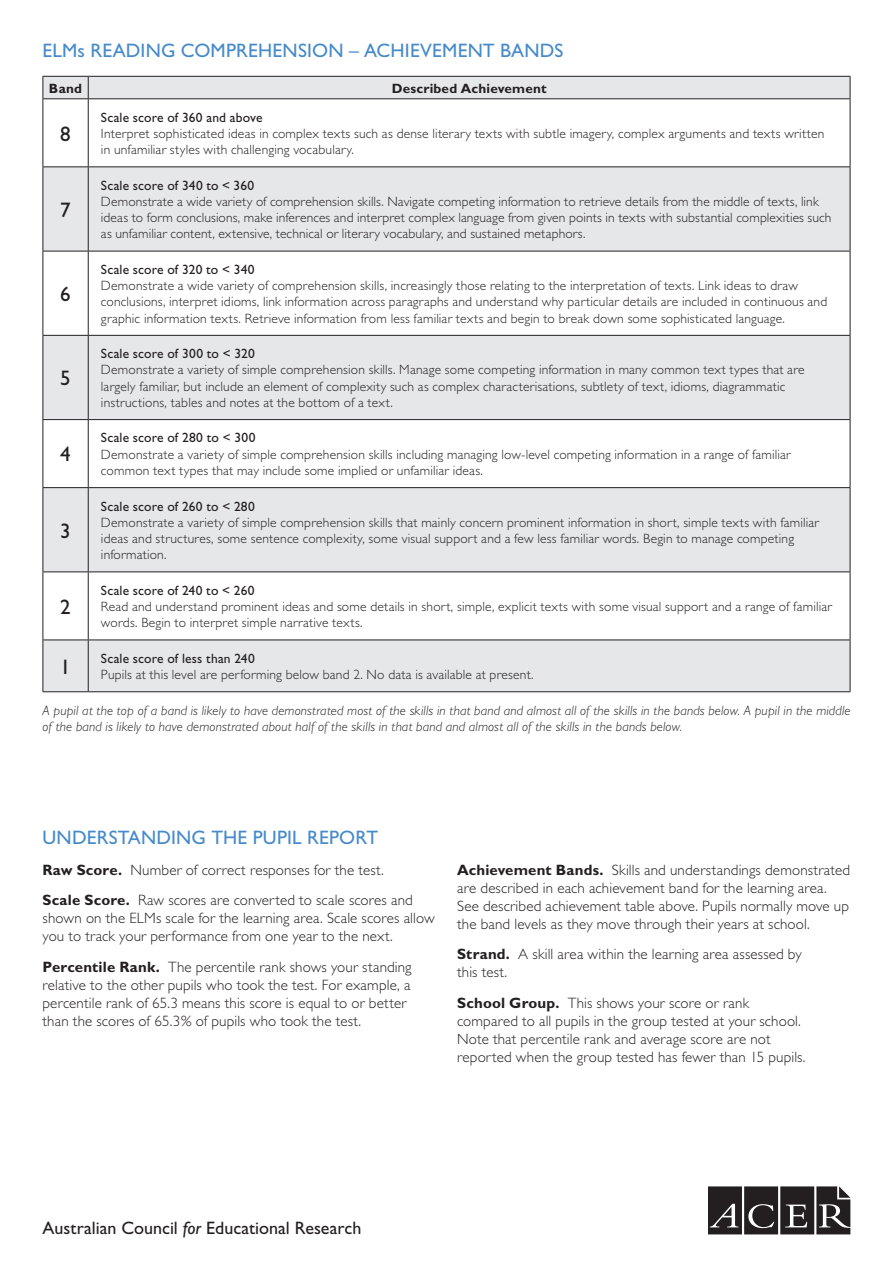
<style>
.page{position:relative;width:893px;height:1263px;background:#fff}
.page>*{position:absolute;margin:0;border:0;box-sizing:border-box;transform-origin:0 0}
.t1{font:21px "Gill Sans";color:#231f20}
.t2{font:19.5px "Gill Sans";letter-spacing:.01em;color:#468ac9}
.t3{font:18px "Gill Sans";color:#231f20}
.t4{font:300 15px/18px "Gill Sans";letter-spacing:.01em;color:#231f20}
.t5{font:300 13.5px/16.2px "Gill Sans";letter-spacing:.015em;color:#231f20}
.t6{font:italic 300 13.5px/16.2px "Gill Sans";letter-spacing:.01em;color:#231f20}
.t7{font:13.5px "Gill Sans";letter-spacing:.01em;color:#231f20}
.t8{font:700 13.5px "Gill Sans";letter-spacing:.015em;color:#231f20}
.s1{font-weight:700}
.s2{font-style:italic}
</style>
<div class="page">
<svg style="left:708px;top:1186px;width:142px;height:48px;background:#474445"></svg>
<div style="left:44px;top:77px;width:806px;height:614px;background:#e6e7e9"></div>
<svg style="left:44px;top:99px;width:806px;height:540px"></svg>
<hr style="left:43px;top:76px;width:45px;height:1px;background:#231f20">
<svg style="left:43px;top:77px;width:1px;height:21px"></svg>
<hr style="left:88px;top:76px;width:762px;height:1px;background:#231f20">
<svg style="left:88px;top:77px;width:1px;height:21px"></svg>
<svg style="left:850px;top:77px;width:1px;height:21px"></svg>
<hr style="left:43px;top:98px;width:45px;height:1px;background:#231f20">
<hr style="left:43px;top:99px;width:1px;height:67px;background:#231f20">
<hr style="left:88px;top:98px;width:762px;height:1px;background:#231f20">
<hr style="left:88px;top:99px;width:1px;height:67px;background:#231f20">
<hr style="left:850px;top:99px;width:1px;height:67px;background:#231f20">
<hr style="left:43px;top:166px;width:45px;height:1px;background:#231f20">
<hr style="left:43px;top:167px;width:1px;height:84px;background:#231f20">
<hr style="left:88px;top:166px;width:762px;height:1px;background:#231f20">
<hr style="left:88px;top:167px;width:1px;height:84px;background:#231f20">
<hr style="left:850px;top:167px;width:1px;height:84px;background:#231f20">
<hr style="left:43px;top:251px;width:45px;height:1px;background:#231f20">
<hr style="left:43px;top:251px;width:1px;height:84px;background:#231f20">
<hr style="left:88px;top:251px;width:762px;height:1px;background:#231f20">
<hr style="left:88px;top:251px;width:1px;height:84px;background:#231f20">
<hr style="left:850px;top:251px;width:1px;height:84px;background:#231f20">
<hr style="left:43px;top:335px;width:45px;height:1px;background:#231f20">
<hr style="left:43px;top:336px;width:1px;height:83px;background:#231f20">
<hr style="left:88px;top:335px;width:762px;height:1px;background:#231f20">
<hr style="left:88px;top:336px;width:1px;height:83px;background:#231f20">
<hr style="left:850px;top:336px;width:1px;height:83px;background:#231f20">
<hr style="left:43px;top:419px;width:45px;height:1px;background:#231f20">
<hr style="left:43px;top:420px;width:1px;height:67px;background:#231f20">
<hr style="left:88px;top:419px;width:762px;height:1px;background:#231f20">
<hr style="left:88px;top:420px;width:1px;height:67px;background:#231f20">
<hr style="left:850px;top:420px;width:1px;height:67px;background:#231f20">
<hr style="left:43px;top:487px;width:45px;height:1px;background:#231f20">
<hr style="left:43px;top:488px;width:1px;height:83px;background:#231f20">
<hr style="left:88px;top:487px;width:762px;height:1px;background:#231f20">
<hr style="left:88px;top:488px;width:1px;height:83px;background:#231f20">
<hr style="left:850px;top:488px;width:1px;height:83px;background:#231f20">
<hr style="left:43px;top:571px;width:45px;height:1px;background:#231f20">
<hr style="left:43px;top:572px;width:1px;height:67px;background:#231f20">
<hr style="left:88px;top:571px;width:762px;height:1px;background:#231f20">
<hr style="left:88px;top:572px;width:1px;height:67px;background:#231f20">
<hr style="left:850px;top:572px;width:1px;height:67px;background:#231f20">
<hr style="left:43px;top:639px;width:45px;height:1px;background:#231f20">
<hr style="left:43px;top:640px;width:1px;height:51px;background:#231f20">
<hr style="left:88px;top:639px;width:762px;height:1px;background:#231f20">
<hr style="left:88px;top:640px;width:1px;height:51px;background:#231f20">
<hr style="left:850px;top:640px;width:1px;height:51px;background:#231f20">
<hr style="left:43px;top:691px;width:45px;height:1px;background:#231f20">
<hr style="left:88px;top:691px;width:762px;height:1px;background:#231f20">
<h2 class="t2" style="left:43px;top:39px;width:522px">ELMs READING COMPREHENSION – ACHIEVEMENT BANDS</h2>
<p class="t8" style="left:49px;top:80px;width:35px">Band</p>
<p class="t8" style="left:392px;top:80px;width:156px">Described Achievement</p>
<h1 class="t1" style="left:60px;top:122px;width:12px">8</h1>
<p class="t7" style="left:101px;top:109px;width:163px">Scale score of 360 and above</p>
<p class="t5" style="left:101px;top:125px;width:725px">Interpret sophisticated ideas in complex texts such as dense literary texts with subtle imagery, complex arguments and texts written in unfamiliar styles with challenging vocabulary.</p>
<h1 class="t1" style="left:60px;top:198px;width:12px">7</h1>
<h1 class="t1" style="left:60px;top:282px;width:12px">6</h1>
<h1 class="t1" style="left:60px;top:366px;width:12px">5</h1>
<h1 class="t1" style="left:60px;top:442px;width:12px">4</h1>
<h1 class="t1" style="left:60px;top:518px;width:12px">3</h1>
<h1 class="t1" style="left:60px;top:595px;width:12px">2</h1>
<p class="t7" style="left:101px;top:177px;width:155px">Scale score of 340 to &lt; 360</p>
<p class="t5" style="left:101px;top:193px;width:732px">Demonstrate a wide variety of comprehension skills. Navigate competing information to retrieve details from the middle of texts, link ideas to form conclusions, make inferences and interpret complex language from given points in texts with substantial complexities such as unfamiliar content, extensive, technical or literary vocabulary, and sustained metaphors.</p>
<p class="t7" style="left:101px;top:262px;width:155px">Scale score of 320 to &lt; 340</p>
<p class="t5" style="left:101px;top:278px;width:728px">Demonstrate a wide variety of comprehension skills, increasingly those relating to the interpretation of texts. Link ideas to draw conclusions, interpret idioms, link information across paragraphs and understand why particular details are included in continuous and graphic information texts. Retrieve information from less familiar texts and begin to break down some sophisticated language.</p>
<p class="t7" style="left:101px;top:346px;width:155px">Scale score of 300 to &lt; 320</p>
<p class="t5" style="left:101px;top:362px;width:705px">Demonstrate a variety of simple comprehension skills. Manage some competing information in many common text types that are largely familiar, but include an element of complexity such as complex characterisations, subtlety of text, idioms, diagrammatic instructions, tables and notes at the bottom of a text.</p>
<p class="t7" style="left:101px;top:430px;width:156px">Scale score of 280 to &lt; 300</p>
<p class="t5" style="left:101px;top:446px;width:691px">Demonstrate a variety of simple comprehension skills including managing low-level competing information in a range of familiar common text types that may include some implied or unfamiliar ideas.</p>
<p class="t7" style="left:101px;top:498px;width:155px">Scale score of 260 to &lt; 280</p>
<p class="t5" style="left:101px;top:514px;width:719px">Demonstrate a variety of simple comprehension skills that mainly concern prominent information in short, simple texts with familiar ideas and structures, some sentence complexity, some visual support and a few less familiar words. Begin to manage competing information.</p>
<p class="t7" style="left:101px;top:582px;width:155px">Scale score of 240 to &lt; 260</p>
<p class="t5" style="left:101px;top:598px;width:732px">Read and understand prominent ideas and some details in short, simple, explicit texts with some visual support and a range of familiar words. Begin to interpret simple narrative texts.</p>
<p class="t7" style="left:101px;top:650px;width:155px">Scale score of less than 240</p>
<p class="t5" style="left:101px;top:666px;width:434px">Pupils at this level are performing below band 2. No data is available at present.</p>
<p class="t6" style="left:43px;top:703px;width:809px">A pupil at the top of a band is likely to have demonstrated most of the skills in that band and almost all of the skills in the bands below. A pupil in the middle of the band is likely to have demonstrated about half of the skills in that band and almost all of the skills in the bands below.</p>
<h1 class="t1" style="left:60px;top:655px;width:12px">1</h1>
<h2 class="t2" style="left:43px;top:826px;width:337px">UNDERSTANDING THE PUPIL REPORT</h2>
<p class="t4" style="left:43px;top:854px;width:372px;line-height:30.8px"><span class="s1">Raw Score.</span> Number of correct responses for the test.<br><span class="s1">Scale Score.</span> Raw scores are converted to scale scores and</p>
<p class="t4" style="left:43px;top:909px;width:394px">shown on the ELMs scale for the learning area. Scale scores allow you to track your performance from one year to the next.</p>
<p class="t4" style="left:43px;top:958px;width:371px"><span class="s1">Percentile Rank.</span> The percentile rank shows your standing relative to the other pupils who took the test. For example, a percentile rank of 65.3 means this score is equal to or better than the scores of 65.3% of pupils who took the test.</p>
<p class="t4" style="left:457px;top:861px;width:395px"><span class="s1">Achievement Bands.</span> Skills and understandings demonstrated are described in each achievement band for the learning area.<br>See described achievement table above. Pupils normally move up the band levels as they move through their years at school.</p>
<p class="t4" style="left:457px;top:945px;width:346px"><span class="s1">Strand.</span> A skill area within the learning area assessed by this test.</p>
<p class="t4" style="left:457px;top:994px;width:350px"><span class="s1">School Group.</span> This shows your score or rank compared to all pupils in the group tested at your school.<br>Note that percentile rank and average score are not reported when the group tested has fewer than 15 pupils.</p>
<h3 class="t3" style="left:43px;top:1218px;width:320px">Australian Council <span class="s2">for</span> Educational Research</h3>
</div>
